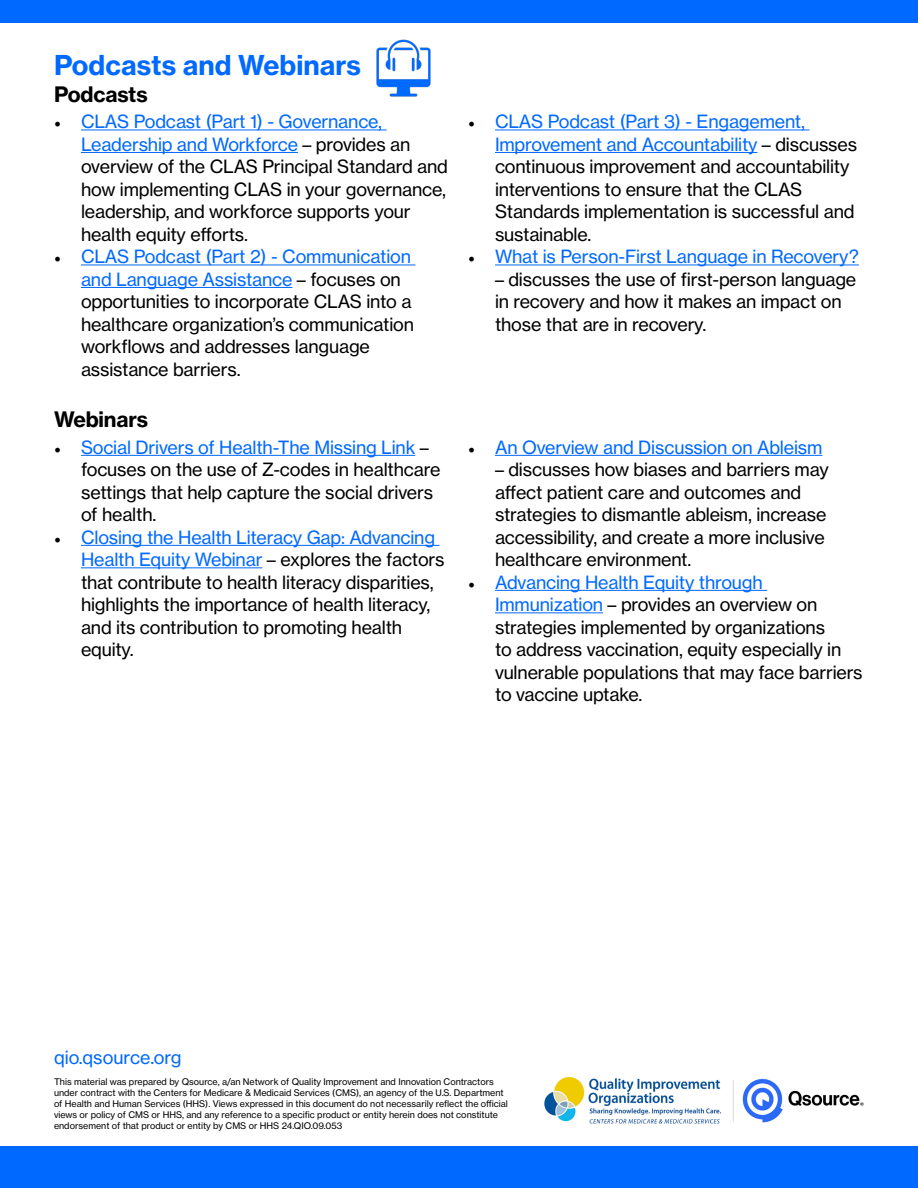
<style>
.page{position:relative;width:918px;height:1188px;background:#fff}
.page>*{position:absolute;margin:0;border:0;box-sizing:border-box;transform-origin:0 0}
.t1{font:27px "N Haas Grotesk TX Pro 75 Bd";color:#0069ff}
.t2{font:21px "N Haas Grotesk TX Pro 75 Bd";letter-spacing:-.01em;color:#000}
.t3{font:18px/22.5px "N Haas Grotesk TX Pro 55 Rg";letter-spacing:-.01em;color:#000}
.t4{font:18px "N Haas Grotesk TX Pro 55 Rg";letter-spacing:-.01em;color:#0069ff}
.t5{font:9px/10.8px "N Haas Grotesk TX Pro 55 Rg";color:#000}
.s1{font-family:"Minion Pro"}
.s2{color:#0069ff}
.s3{font-family:"Minion Pro";color:#000}
</style>
<div class="page">
<div style="left:0;top:0;width:918px;height:22px;background:#0069ff"></div>
<div style="left:0;top:1146px;width:918px;height:42px;background:#0069ff"></div>
<hr style="left:81px;top:130px;width:306px;height:1px;background:#0069ff">
<hr style="left:81px;top:152px;width:217px;height:1px;background:#0069ff">
<hr style="left:81px;top:265px;width:334px;height:1px;background:#0069ff">
<hr style="left:81px;top:287px;width:211px;height:1px;background:#0069ff">
<hr style="left:81px;top:455px;width:334px;height:1px;background:#0069ff">
<hr style="left:81px;top:545px;width:359px;height:1px;background:#0069ff">
<hr style="left:81px;top:567px;width:181px;height:1px;background:#0069ff">
<hr style="left:495px;top:130px;width:315px;height:1px;background:#0069ff">
<hr style="left:495px;top:152px;width:262px;height:1px;background:#0069ff">
<hr style="left:495px;top:265px;width:364px;height:1px;background:#0069ff">
<hr style="left:495px;top:455px;width:327px;height:1px;background:#0069ff">
<hr style="left:495px;top:590px;width:272px;height:1px;background:#0069ff">
<hr style="left:495px;top:612px;width:108px;height:1px;background:#0069ff">
<img style="left:376px;top:40px;width:55px;height:57px">
<img style="left:544px;top:1077px;width:320px;height:47px">
<p class="t1" style="left:54px;top:48px;width:309px">Podcasts and Webinars</p>
<p class="t2" style="left:54px;top:81px;width:95px">Podcasts</p>
<p class="t3" style="left:81px;top:110px;width:368px;text-indent:-27px"><span class="s1">•</span> <span class="s2">CLAS Podcast (Part 1) - Governance, Leadership and Workforce</span> – provides an overview of the CLAS Principal Standard and how implementing CLAS in your governance, leadership, and workforce supports your health equity eforts.</p>
<p class="t3" style="left:81px;top:245px;width:334px;text-indent:-27px"><span class="s1">•</span> <span class="s2">CLAS Podcast (Part 2) - Communication and Language Assistance</span> – focuses on opportunities to incorporate CLAS into a healthcare organization’s communication workfows and addresses language assistance barriers.</p>
<p class="t2" style="left:54px;top:406px;width:96px">Webinars</p>
<p class="t3" style="left:81px;top:436px;width:361px;text-indent:-27px"><span class="s1">•</span> <span class="s2">Social Drivers of Health-The Missing Link</span> – focuses on the use of Z-codes in healthcare settings that help capture the social drivers of health.</p>
<p class="t3" style="left:81px;top:526px;width:365px;text-indent:-27px"><span class="s1">•</span> <span class="s2">Closing the Health Literacy Gap: Advancing Health Equity Webinar</span> – explores the factors that contribute to health literacy disparities, highlights the importance of health literacy, and its contribution to promoting health equity.</p>
<p class="t3" style="left:495px;top:110px;width:364px;text-indent:-27px"><span class="s1">•</span> <span class="s2">CLAS Podcast (Part 3) - Engagement, Improvement and Accountability</span> – discusses continuous improvement and accountability interventions to ensure that the CLAS Standards implementation is successful and sustainable.</p>
<p class="t4" style="left:468px;top:246px;width:392px"><span class="s3">•</span> What is Person-First Language in Recovery?</p>
<p class="t3" style="left:495px;top:268px;width:363px">– discusses the use of frst-person language in recovery and how it makes an impact on those that are in recovery.</p>
<p class="t4" style="left:468px;top:436px;width:356px"><span class="s3">•</span> An Overview and Discussion on Ableism</p>
<p class="t3" style="left:495px;top:458px;width:336px">– discusses how biases and barriers may afect patient care and outcomes and strategies to dismantle ableism, increase accessibility, and create a more inclusive healthcare environment.</p>
<p class="t3" style="left:495px;top:571px;width:369px;text-indent:-27px"><span class="s1">•</span> <span class="s2">Advancing Health Equity through Immunization</span> – provides an overview on strategies implemented by organizations<br>to address vaccination, equity especially in vulnerable populations that may face barriers to vaccine uptake.</p>
<p class="t4" style="left:54px;top:1046px;width:129px">qio.qsource.org</p>
<p class="t5" style="left:54px;top:1077px;width:455px">This material was prepared by Qsource, a/an Network of Quality Improvement and Innovation Contractors under contract with the Centers for Medicare &amp; Medicaid Services (CMS), an agency of the U.S. Department of Health and Human Services (HHS). Views expressed in this document do not necessarily refect the ofcial views or policy of CMS or HHS, and any reference to a specifc product or entity herein does not constitute endorsement of that product or entity by CMS or HHS 24.QIO.09.053</p>
</div>
